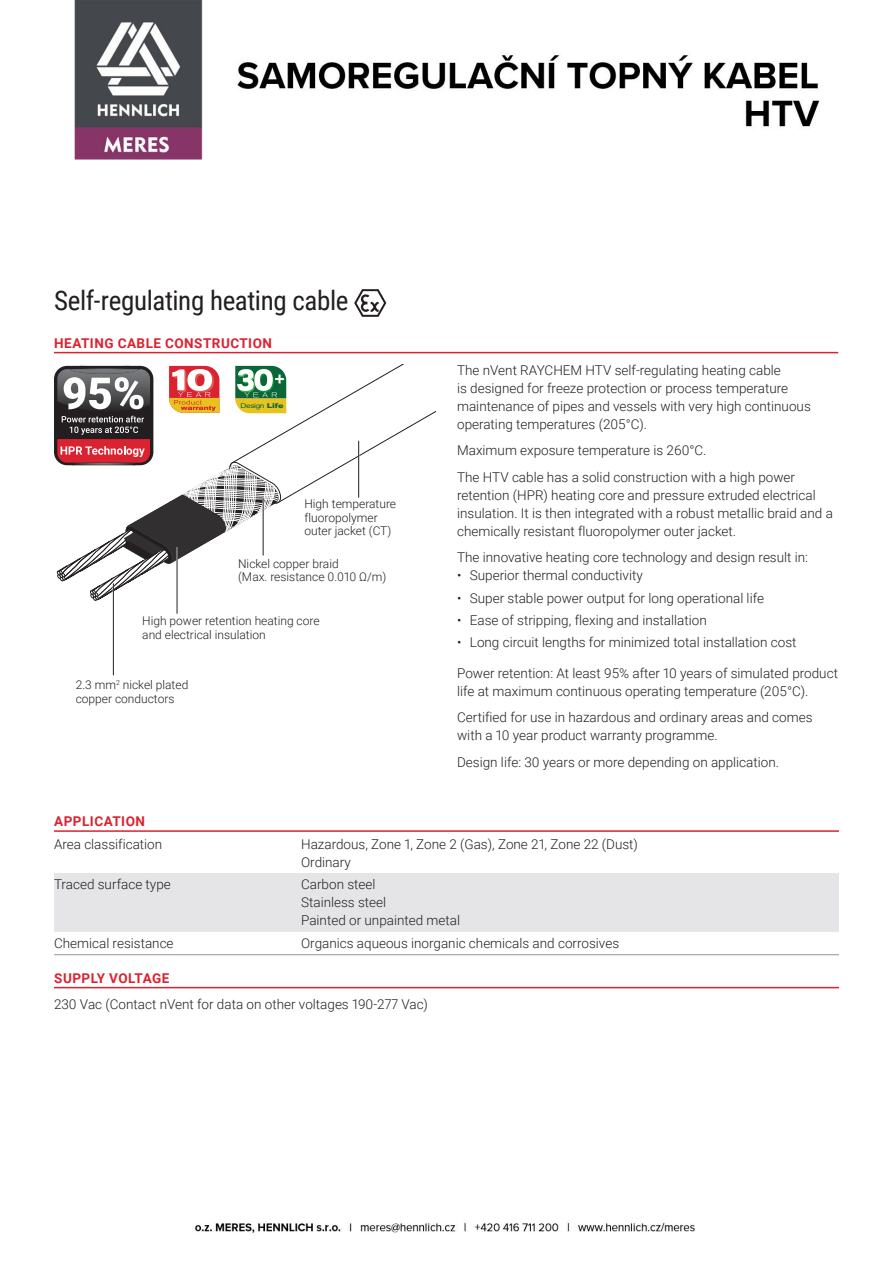
<style>
.page{position:relative;width:893px;height:1263px;background:#fff}
.page>*{position:absolute;margin:0;border:0;box-sizing:border-box;transform-origin:0 0}
.t1{font:27px "Roboto Condensed";letter-spacing:-.015em;color:#231f20}
.t2{font:300 13.5px/18px "Roboto";color:#231f20}
.t3{font:700 13.5px "Roboto";letter-spacing:.035em;color:#db2230}
.t4{font:300 12px/13.5px "Roboto";color:#231f20}
.t5{font:6.6px "Arial";letter-spacing:-.05em;color:#0c6638;scale:1.25 1}
.s1{font-weight:900}
</style>
<div class="page">
<hr style="left:54px;top:352px;width:784px;height:1px;background:#db2230">
<svg style="left:354px;top:289px;width:32px;height:28px"></svg>
<hr style="left:113px;top:584px;width:1px;height:91px;background:#231f20">
<hr style="left:177px;top:548px;width:1px;height:65px;background:#231f20">
<hr style="left:54px;top:830px;width:785px;height:2px;background:#db2230">
<hr style="left:54px;top:987px;width:785px;height:1px;background:#db2230">
<div style="left:54px;top:873px;width:785px;height:59px;background:#e5e5e8"></div>
<hr style="left:54px;top:954px;width:247px;height:1px;background:#8f959e">
<hr style="left:301px;top:954px;width:538px;height:1px;background:#8f959e">
<div style="left:54px;top:366px;width:99px;height:99px;background:#231f20;border-radius:13px"></div>
<svg style="left:57px;top:364px;width:379px;height:237px"></svg>
<img style="left:195px;top:1222px;width:500px;height:11px">
<img style="left:74px;top:0;width:746px;height:160px">
<h1 class="t1" style="left:54px;top:281px;width:296px">Self-regulating heating cable</h1>
<p class="t3" style="left:54px;top:333px;width:219px">HEATING CABLE CONSTRUCTION</p>
<p class="t5" style="left:241px;top:401px;width:36px">Design <span class="s1">Life</span></p>
<p class="t4" style="left:304px;top:497px;width:93px">High temperature fluoropolymer outer jacket (CT)</p>
<p class="t4" style="left:238px;top:556px;width:150px">Nickel copper braid<br>(Max. resistance 0.010 Ω/m)</p>
<p class="t4" style="left:142px;top:614px;width:179px">High power retention heating core and electrical insulation</p>
<p class="t4" style="left:76px;top:678px;width:114px">2.3 mm<sup>2</sup> nickel plated copper conductors</p>
<p class="t2" style="left:457px;top:360px;width:355px">The nVent RAYCHEM HTV self-regulating heating cable<br>is designed for freeze protection or process temperature maintenance of pipes and vessels with very high continuous operating temperatures (205°C).</p>
<p class="t2" style="left:457px;top:437px;width:340px;line-height:26.5px">Maximum exposure temperature is 260°C.<br>The HTV cable has a solid construction with a high power</p>
<p class="t2" style="left:457px;top:485px;width:377px">retention (HPR) heating core and pressure extruded electrical insulation. It is then integrated with a robust metallic braid and a chemically resistant fluoropolymer outer jacket.</p>
<p class="t2" style="left:457px;top:548px;width:352px">The innovative heating core technology and design result in:</p>
<p class="t2" style="left:457px;top:566px;width:187px">• Superior thermal conductivity</p>
<p class="t2" style="left:457px;top:588px;width:308px">• Super stable power output for long operational life</p>
<p class="t2" style="left:457px;top:610px;width:251px">• Ease of stripping, flexing and installation</p>
<p class="t2" style="left:457px;top:633px;width:341px">• Long circuit lengths for minimized total installation cost</p>
<p class="t2" style="left:457px;top:663px;width:382px">Power retention: At least 95% after 10 years of simulated product life at maximum continuous operating temperature (205°C).</p>
<p class="t2" style="left:457px;top:708px;width:357px">Certified for use in hazardous and ordinary areas and comes with a 10 year product warranty programme.</p>
<p class="t2" style="left:457px;top:752px;width:323px">Design life: 30 years or more depending on application.</p>
<p class="t3" style="left:54px;top:812px;width:92px">APPLICATION</p>
<p class="t2" style="left:54px;top:834px;width:110px">Area classification</p>
<p class="t2" style="left:301px;top:834px;width:338px">Hazardous, Zone 1, Zone 2 (Gas), Zone 21, Zone 22 (Dust)<br>Ordinary</p>
<p class="t2" style="left:54px;top:875px;width:118px">Traced surface type</p>
<p class="t2" style="left:301px;top:875px;width:160px">Carbon steel<br>Stainless steel<br>Painted or unpainted metal</p>
<p class="t2" style="left:54px;top:934px;width:121px">Chemical resistance</p>
<p class="t2" style="left:301px;top:934px;width:320px">Organics aqueous inorganic chemicals and corrosives</p>
<p class="t3" style="left:54px;top:968px;width:117px">SUPPLY VOLTAGE</p>
<p class="t2" style="left:54px;top:995px;width:376px">230 Vac (Contact nVent for data on other voltages 190-277 Vac)</p>
</div>
